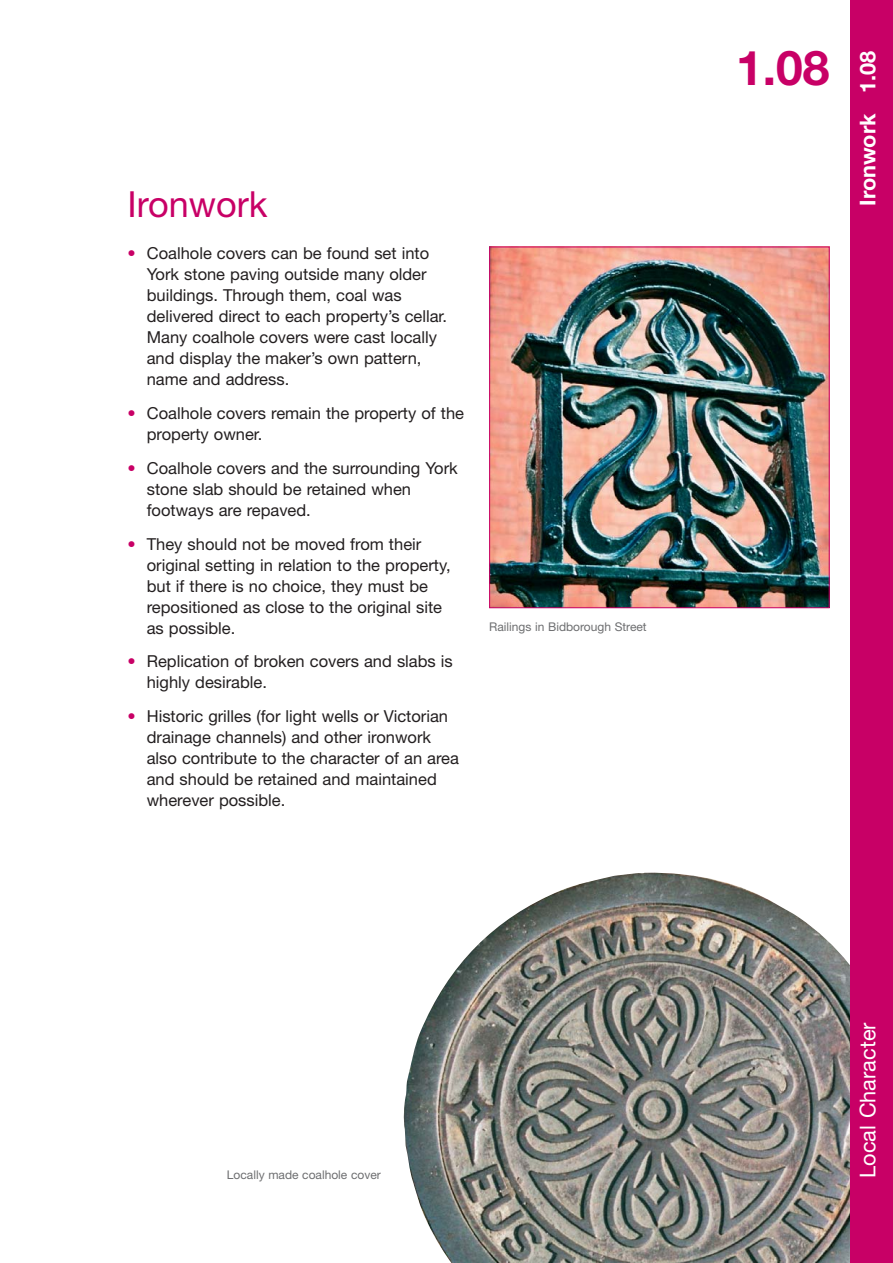
<style>
.page{position:relative;width:893px;height:1263px;background:#fff}
.page>*{position:absolute;margin:0;border:0;box-sizing:border-box;transform-origin:0 0}
.t1{font:700 48px "Helvetica Neue";color:#c80066}
.t2{font:36px "Helvetica Neue";color:#c80066}
.t3{font:21.75px "Helvetica Neue";color:#fff}
.t4{font:700 21.75px "Helvetica Neue";color:#fff}
.t5{font:16.5px/21px "Helvetica Neue";color:#231f20}
.t6{font:12px "Helvetica Neue";color:#6d6e70}
.s1{color:#c80066}
</style>
<div class="page">
<img style="left:403px;top:872px;width:447px;height:391px">
<div style="left:850px;top:0;width:42px;height:1263px;background:#c80066"></div>
<img style="left:491px;top:249px;width:336px;height:357px">
<div style="left:489px;top:247px;width:340px;height:361px;border:1px solid #c80066"></div>
<h2 class="t2" style="left:128px;top:191px;width:141px">Ironwork</h2>
<p class="t5" style="left:147px;top:245px;width:302px;text-indent:-19px"><span class="s1">•</span> Coalhole covers can be found set into York stone paving outside many older buildings. Through them, coal was delivered direct to each property’s cellar.<br>Many coalhole covers were cast locally and display the maker’s own pattern, name and address.</p>
<p class="t5" style="left:147px;top:404px;width:319px;text-indent:-19px"><span class="s1">•</span> Coalhole covers remain the property of the property owner.</p>
<p class="t5" style="left:147px;top:459px;width:312px;text-indent:-19px"><span class="s1">•</span> Coalhole covers and the surrounding York stone slab should be retained when footways are repaved.</p>
<p class="t5" style="left:147px;top:535px;width:305px;text-indent:-19px"><span class="s1">•</span> They should not be moved from their original setting in relation to the property, but if there is no choice, they must be repositioned as close to the original site as possible.</p>
<p class="t5" style="left:147px;top:653px;width:307px;text-indent:-19px"><span class="s1">•</span> Replication of broken covers and slabs is highly desirable.</p>
<p class="t5" style="left:147px;top:707px;width:314px;text-indent:-19px"><span class="s1">•</span> Historic grilles (for light wells or Victorian drainage channels) and other ironwork also contribute to the character of an area and should be retained and maintained wherever possible.</p>
<p class="t6" style="left:489px;top:622px;width:159px">Railings in Bidborough Street</p>
<p class="t6" style="left:227px;top:1170px;width:155px">Locally made coalhole cover</p>
<h1 class="t1" style="left:736px;top:51px;width:95px">1.08</h1>
<h3 class="t4" style="left:860px;top:206px;width:156px;rotate:-90deg">Ironwork 1.08</h3>
<h3 class="t3" style="left:859px;top:1178px;width:157px;rotate:-90deg">Local Character</h3>
</div>
